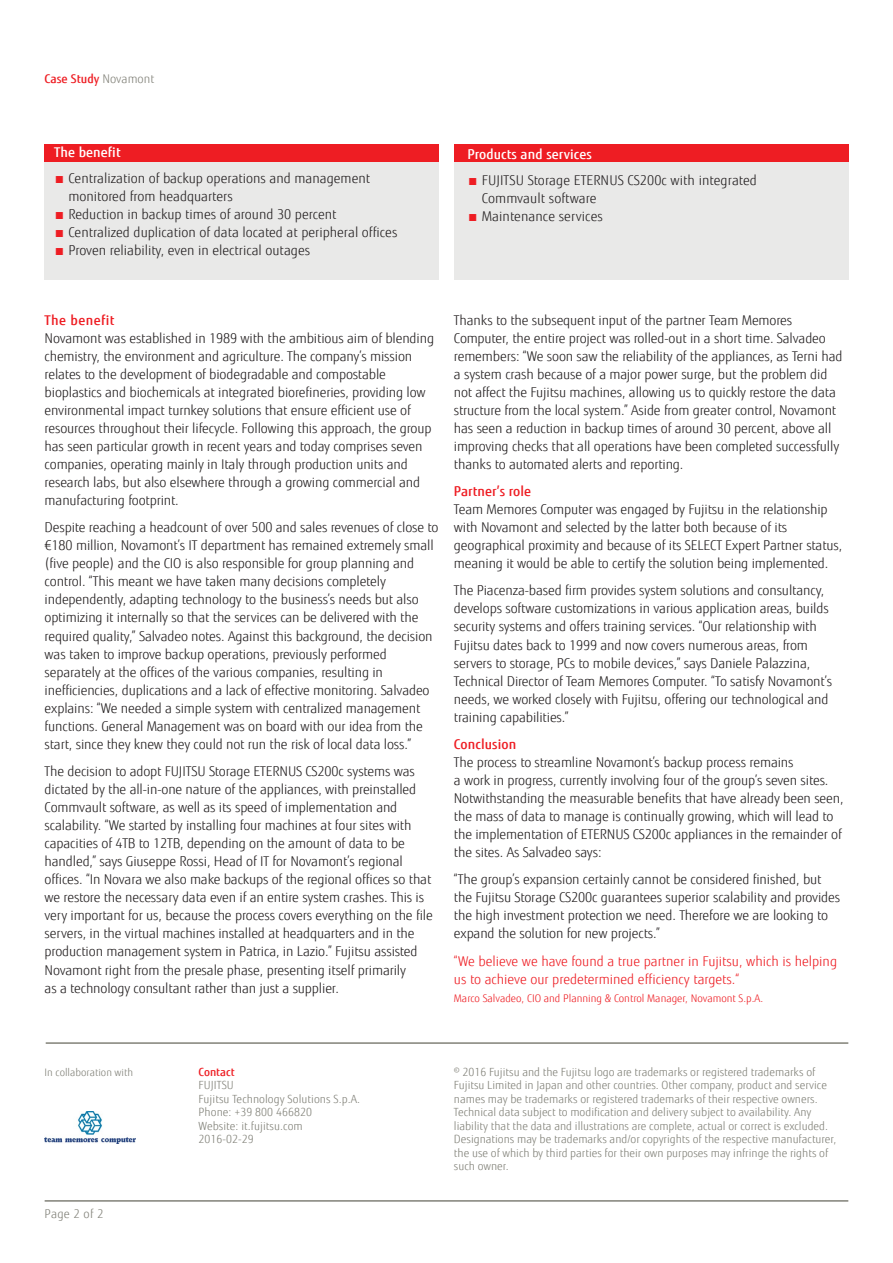
<style>
.page{position:relative;width:893px;height:1263px;background:#fff}
.page>*{position:absolute;margin:0;border:0;box-sizing:border-box;transform-origin:0 0}
.copy{font:300 13.5px/18px "Fujitsu Sans";letter-spacing:-.01em;color:#231f20}
.copy-2{font:300 13.5px/18px "Fujitsu Sans";color:#ee1d23}
.copy-3{font:500 13.5px "Fujitsu Sans";letter-spacing:.005em;color:#fff}
.copy-4{font:500 13.5px "Fujitsu Sans";letter-spacing:.005em;color:#ee1d23}
.copy-5{font:500 13.5px "Fujitsu Sans";letter-spacing:.03em;color:#ee1d23}
.copy-6{font:500 12px "Fujitsu Sans";color:#ee1d23}
.copy-7{font:300 12px "Fujitsu Sans";letter-spacing:.02em;color:#818178}
.intro{font:300 11.25px/13.5px "Fujitsu Sans";color:#818178}
.intro-2{font:500 11.25px "Fujitsu Sans";color:#ee1d23}
.copy-8{font:300 10.5px "Fujitsu Sans";color:#ee1d23}
.intro-3{font:300 10.35px "Fujitsu Sans";letter-spacing:.005em;color:#818178}
.s1{font-weight:300;color:#818178}
.s2{color:#ee1d23}
</style>
<div class="page">
<div style="left:45px;top:144px;width:394px;height:135px;background:#e9e9e8"></div>
<div style="left:454px;top:144px;width:394px;height:135px;background:#e9e9e8"></div>
<div style="left:45px;top:144px;width:394px;height:18px;background:#ee1d23"></div>
<div style="left:454px;top:144px;width:394px;height:18px;background:#ee1d23"></div>
<hr style="left:46px;top:1042px;width:802px;height:2px;background:#818178">
<hr style="left:45px;top:1200px;width:803px;height:2px;background:#818178">
<img style="left:45px;top:1111px;width:90px;height:32px">
<p class="copy-6" style="left:45px;top:71px;width:111px">Case Study <span class="s1">Novamont</span></p>
<p class="copy-3" style="left:54px;top:144px;width:68px">The benefit</p>
<p class="copy" style="left:68px;top:170px;width:303px;text-indent:-14px"><span class="s2">■</span> Centralization of backup operations and management monitored from headquarters</p>
<p class="copy" style="left:54px;top:206px;width:284px"><span class="s2">■</span> Reduction in backup times of around 30 percent</p>
<p class="copy" style="left:54px;top:224px;width:345px"><span class="s2">■</span> Centralized duplication of data located at peripheral offices</p>
<p class="copy" style="left:54px;top:242px;width:258px"><span class="s2">■</span> Proven reliability, even in electrical outages</p>
<p class="copy-3" style="left:467px;top:145px;width:126px">Products and services</p>
<p class="copy" style="left:482px;top:171px;width:277px;text-indent:-14px"><span class="s2">■</span> FUJITSU Storage ETERNUS CS200c with integrated<br>Commvault software</p>
<p class="copy" style="left:467px;top:207px;width:137px"><span class="s2">■</span> Maintenance services</p>
<p class="copy-5" style="left:45px;top:311px;width:71px">The benefit</p>
<p class="copy" style="left:45px;top:329px;width:391px">Novamont was established in 1989 with the ambitious aim of blending chemistry, the environment and agriculture. The company’s mission relates to the development of biodegradable and compostable bioplastics and biochemicals at integrated biorefineries, providing low environmental impact turnkey solutions that ensure efficient use of resources throughout their lifecycle. Following this approach, the group has seen particular growth in recent years and today comprises seven companies, operating mainly in Italy through production units and research labs, but also elsewhere through a growing commercial and manufacturing footprint.</p>
<p class="copy" style="left:45px;top:519px;width:395px">Despite reaching a headcount of over 500 and sales revenues of close to €180 million, Novamont’s IT department has remained extremely small (five people) and the CIO is also responsible for group planning and control. “This meant we have taken many decisions completely independently, adapting technology to the business’s needs but also optimizing it internally so that the services can be delivered with the required quality,” Salvadeo notes. Against this background, the decision was taken to improve backup operations, previously performed separately at the offices of the various companies, resulting in inefficiencies, duplications and a lack of effective monitoring. Salvadeo explains: “We needed a simple system with centralized management functions. General Management was on board with our idea from the start, since they knew they could not run the risk of local data loss.”</p>
<p class="copy" style="left:45px;top:762px;width:390px">The decision to adopt FUJITSU Storage ETERNUS CS200c systems was dictated by the all-in-one nature of the appliances, with preinstalled Commvault software, as well as its speed of implementation and scalability. “We started by installing four machines at four sites with capacities of 4TB to 12TB, depending on the amount of data to be handled,” says Giuseppe Rossi, Head of IT for Novamont’s regional offices. “In Novara we also make backups of the regional offices so that we restore the necessary data even if an entire system crashes. This is very important for us, because the process covers everything on the file servers, in the virtual machines installed at headquarters and in the production management system in Patrica, in Lazio.” Fujitsu assisted Novamont right from the presale phase, presenting itself primarily<br>as a technology consultant rather than just a supplier.</p>
<p class="copy" style="left:454px;top:311px;width:390px">Thanks to the subsequent input of the partner Team Memores Computer, the entire project was rolled-out in a short time. Salvadeo remembers: “We soon saw the reliability of the appliances, as Terni had a system crash because of a major power surge, but the problem did not affect the Fujitsu machines, allowing us to quickly restore the data structure from the local system.” Aside from greater control, Novamont has seen a reduction in backup times of around 30 percent, above all improving checks that all operations have been completed successfully thanks to automated alerts and reporting.</p>
<p class="copy-4" style="left:454px;top:483px;width:79px">Partner’s role</p>
<p class="copy" style="left:454px;top:500px;width:390px">Team Memores Computer was engaged by Fujitsu in the relationship with Novamont and selected by the latter both because of its geographical proximity and because of its SELECT Expert Partner status, meaning it would be able to certify the solution being implemented.</p>
<p class="copy" style="left:454px;top:582px;width:380px">The Piacenza-based firm provides system solutions and consultancy, develops software customizations in various application areas, builds security systems and offers training services. “Our relationship with Fujitsu dates back to 1999 and now covers numerous areas, from servers to storage, PCs to mobile devices,” says Daniele Palazzina, Technical Director of Team Memores Computer. “To satisfy Novamont’s needs, we worked closely with Fujitsu, offering our technological and training capabilities.”</p>
<p class="copy-4" style="left:454px;top:736px;width:64px">Conclusion</p>
<p class="copy" style="left:454px;top:753px;width:391px">The process to streamline Novamont’s backup process remains<br>a work in progress, currently involving four of the group’s seven sites.<br>Notwithstanding the measurable benefits that have already been seen, the mass of data to manage is continually growing, which will lead to the implementation of ETERNUS CS200c appliances in the remainder of the sites. As Salvadeo says:</p>
<p class="copy" style="left:454px;top:871px;width:388px">“The group’s expansion certainly cannot be considered finished, but the Fujitsu Storage CS200c guarantees superior scalability and provides the high investment protection we need. Therefore we are looking to expand the solution for new projects.”</p>
<p class="copy-2" style="left:454px;top:952px;width:385px">“We believe we have found a true partner in Fujitsu, which is helping us to achieve our predetermined efficiency targets.“</p>
<p class="copy-8" style="left:454px;top:992px;width:311px">Marco Salvadeo, CIO and Planning &amp; Control Manager, Novamont S.p.A.</p>
<p class="intro-3" style="left:45px;top:1066px;width:90px">In collaboration with</p>
<p class="intro" style="left:454px;top:1065px;width:384px">© 2016 Fujitsu and the Fujitsu logo are trademarks or registered trademarks of Fujitsu Limited in Japan and other countries. Other company, product and service names may be trademarks or registered trademarks of their respective owners.<br>Technical data subject to modification and delivery subject to availability. Any liability that the data and illustrations are complete, actual or correct is excluded.<br>Designations may be trademarks and/or copyrights of the respective manufacturer, the use of which by third parties for their own purposes may infringe the rights of such owner.</p>
<p class="intro-2" style="left:199px;top:1065px;width:38px">Contact</p>
<p class="intro" style="left:199px;top:1078px;width:37px">FUJITSU</p>
<p class="intro" style="left:199px;top:1092px;width:163px">Fujitsu Technology Solutions S.p.A.</p>
<p class="intro" style="left:199px;top:1105px;width:115px">Phone: +39 800 466820</p>
<p class="intro" style="left:199px;top:1119px;width:106px">Website: it.fujitsu.com</p>
<p class="intro" style="left:199px;top:1132px;width:57px">2016-02-29</p>
<p class="copy-7" style="left:45px;top:1207px;width:60px">Page 2 of 2</p>
</div>
